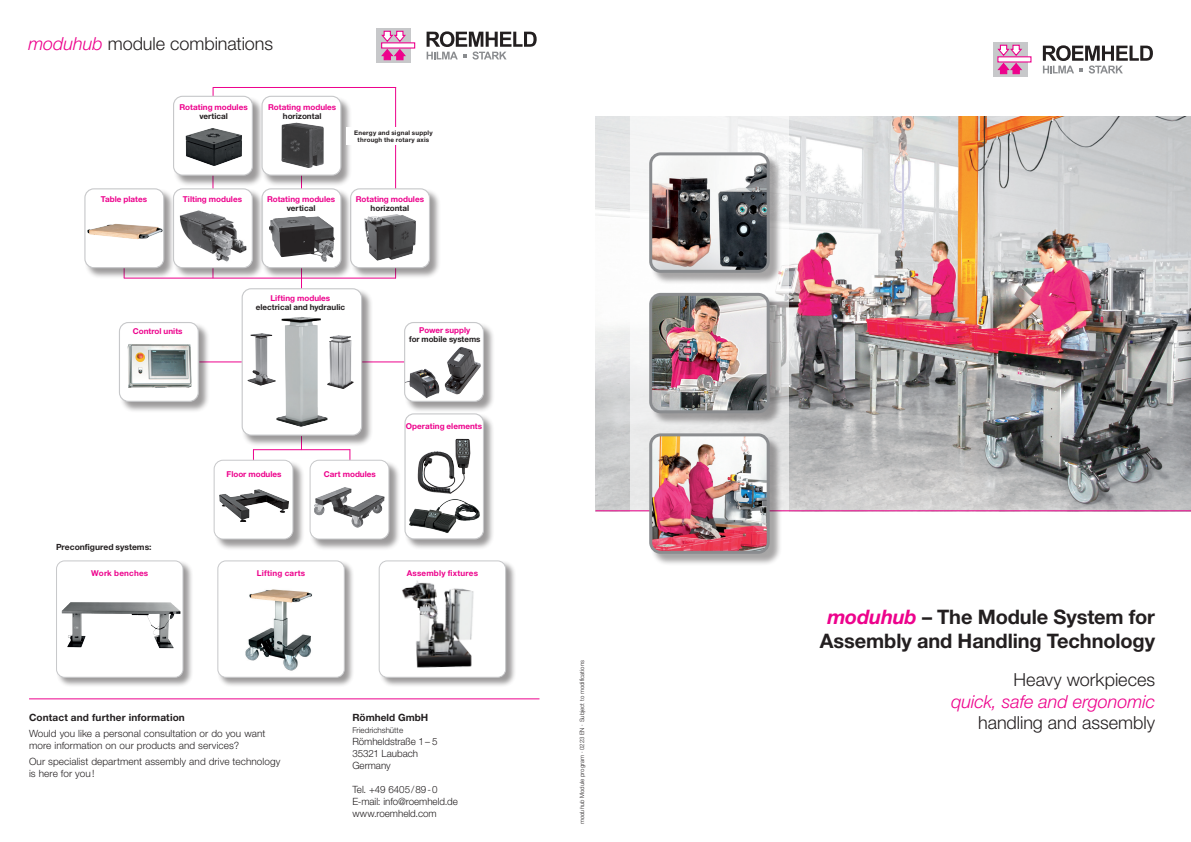
<style>
.page{position:relative;width:1191px;height:842px;background:#fff}
.page>*{position:absolute;margin:0;border:0;box-sizing:border-box;transform-origin:0 0}
.t1{font:700 20px/24px "Helvetica Neue LT Pro";letter-spacing:-.005em;color:#231f20;text-align:center}
.t2{font:300 18px "Helvetica Neue LT Pro";letter-spacing:-.005em;color:#231f20}
.t3{font:italic 300 18px "Helvetica Neue LT Pro";color:#ed028c}
.t4{font:300 10px/12px "Helvetica Neue LT Pro";letter-spacing:.005em;color:#231f20}
.t5{font:700 10px "Helvetica Neue LT Pro";letter-spacing:.015em;color:#231f20}
.t6{font:700 8.5px "Helvetica Neue LT Pro";color:#231f20}
.t7{font:700 8.1px "Helvetica Neue LT Pro";letter-spacing:.005em;color:#ed028c}
.t8{font:700 8.1px "Helvetica Neue LT Pro";color:#231f20}
.t9{font:700 8.1px "Helvetica Neue LT Pro";letter-spacing:.025em;color:#ed028c}
.t10{font:300 8px "Helvetica Neue LT Pro";color:#231f20}
.t11{font:700 6.3px/7.2px "Helvetica Neue LT Pro";letter-spacing:.03em;color:#231f20;text-align:center}
.t12{font:300 6px "Helvetica Neue LT Pro";color:#231f20}
.s1{font-style:italic;color:#ed028c}
.s2{font-style:italic}
</style>
<div class="page">
<img style="left:595px;top:116px;width:596px;height:394px">
<div style="left:630px;top:0;width:158px;height:842px;background:#fff"></div>
<hr style="left:595px;top:510px;width:596px;height:1px;background:#ed028c">
<div style="left:993px;top:42px;width:34px;height:35px;background:#c7c8ca"></div>
<div style="left:997px;top:56px;width:34px;height:7px;background:#fff;border:1px solid #ed028c"></div>
<svg style="left:997px;top:44px;width:26px;height:31px"></svg>
<svg style="left:1042px;top:45px;width:111px;height:29px"></svg>
<div style="left:650px;top:154px;width:132px;height:412px;background:#231f20;opacity:.4"></div>
<img style="left:650px;top:294px;width:118px;height:118px">
<div style="left:649px;top:293px;width:120px;height:120px;border:3px solid #8a8c8f;border-radius:10px"></div>
<img style="left:650px;top:435px;width:118px;height:117px">
<div style="left:649px;top:433px;width:120px;height:121px;border:3px solid #8a8c8f;border-radius:10px"></div>
<img style="left:650px;top:154px;width:118px;height:117px">
<div style="left:649px;top:152px;width:120px;height:121px;border:3px solid #8a8c8f;border-radius:10px"></div>
<hr style="left:29px;top:698px;width:510px;height:1px;background:#ed028c">
<div style="left:376px;top:28px;width:35px;height:35px;background:#c7c8ca"></div>
<svg style="left:381px;top:42px;width:34px;height:7px"></svg>
<svg style="left:381px;top:30px;width:26px;height:31px"></svg>
<svg style="left:426px;top:31px;width:110px;height:29px"></svg>
<hr style="left:213px;top:87px;width:183px;height:1px;background:#ed028c">
<hr style="left:212px;top:175px;width:1px;height:103px;background:#ed028c">
<hr style="left:301px;top:258px;width:1px;height:32px;background:#ed028c">
<hr style="left:395px;top:87px;width:1px;height:191px;background:#ed028c">
<hr style="left:362px;top:361px;width:54px;height:1px;background:#ed028c">
<hr style="left:200px;top:361px;width:42px;height:1px;background:#ed028c">
<div style="left:242px;top:288px;width:131px;height:159px;background:#231f20;opacity:.45"></div>
<div style="left:242px;top:289px;width:119px;height:146px;background:#fff;border-radius:9px"></div>
<div style="left:242px;top:288px;width:120px;height:148px;border:1px solid #c7c8ca;border-radius:9px"></div>
<div style="left:119px;top:322px;width:91px;height:91px;background:#231f20;opacity:.45"></div>
<div style="left:119px;top:322px;width:79px;height:79px;background:#fff;border-radius:9px"></div>
<img style="left:127px;top:344px;width:65px;height:44px">
<div style="left:119px;top:322px;width:80px;height:80px;border:1px solid #c7c8ca;border-radius:9px"></div>
<img style="left:276px;top:317px;width:51px;height:110px">
<img style="left:325px;top:335px;width:29px;height:54px">
<img style="left:248px;top:333px;width:28px;height:53px">
<div style="left:85px;top:188px;width:90px;height:91px;background:#231f20;opacity:.45"></div>
<div style="left:85px;top:189px;width:79px;height:79px;background:#fff;border-radius:9px"></div>
<div style="left:84px;top:188px;width:80px;height:80px;border:1px solid #c7c8ca;border-radius:9px"></div>
<div style="left:173px;top:96px;width:91px;height:91px;background:#231f20;opacity:.45"></div>
<div style="left:174px;top:96px;width:78px;height:79px;background:#fff;border-radius:9px"></div>
<div style="left:173px;top:96px;width:80px;height:80px;border:1px solid #c7c8ca;border-radius:9px"></div>
<img style="left:185px;top:128px;width:57px;height:38px">
<div style="left:262px;top:96px;width:90px;height:91px;background:#231f20;opacity:.45"></div>
<div style="left:262px;top:96px;width:79px;height:79px;background:#fff;border-radius:9px"></div>
<div style="left:261px;top:96px;width:80px;height:80px;border:1px solid #c7c8ca;border-radius:9px"></div>
<img style="left:281px;top:122px;width:43px;height:45px">
<div style="left:350px;top:188px;width:91px;height:91px;background:#231f20;opacity:.45"></div>
<div style="left:351px;top:189px;width:78px;height:79px;background:#fff;border-radius:9px"></div>
<div style="left:350px;top:188px;width:80px;height:80px;border:1px solid #c7c8ca;border-radius:9px"></div>
<img style="left:364px;top:214px;width:52px;height:47px">
<div style="left:262px;top:188px;width:90px;height:91px;background:#231f20;opacity:.45"></div>
<div style="left:262px;top:189px;width:79px;height:79px;background:#fff;border-radius:9px"></div>
<div style="left:261px;top:188px;width:80px;height:80px;border:1px solid #c7c8ca;border-radius:9px"></div>
<img style="left:269px;top:216px;width:66px;height:46px">
<div style="left:173px;top:188px;width:91px;height:91px;background:#231f20;opacity:.45"></div>
<div style="left:173px;top:189px;width:79px;height:79px;background:#fff;border-radius:9px"></div>
<div style="left:173px;top:188px;width:80px;height:80px;border:1px solid #c7c8ca;border-radius:9px"></div>
<div style="left:404px;top:322px;width:91px;height:91px;background:#231f20;opacity:.45"></div>
<div style="left:404px;top:322px;width:79px;height:79px;background:#fff;border-radius:9px"></div>
<img style="left:404px;top:347px;width:79px;height:53px">
<div style="left:404px;top:322px;width:80px;height:80px;border:1px solid #c7c8ca;border-radius:9px"></div>
<div style="left:404px;top:413px;width:91px;height:138px;background:#231f20;opacity:.45"></div>
<div style="left:405px;top:414px;width:78px;height:125px;background:#fff;border-radius:9px"></div>
<div style="left:404px;top:413px;width:80px;height:126px;border:1px solid #c7c8ca;border-radius:9px"></div>
<img style="left:409px;top:499px;width:71px;height:34px">
<hr style="left:253px;top:449px;width:97px;height:1px;background:#ed028c">
<div style="left:310px;top:460px;width:90px;height:91px;background:#231f20;opacity:.45"></div>
<div style="left:310px;top:460px;width:79px;height:79px;background:#fff;border-radius:9px"></div>
<div style="left:309px;top:460px;width:80px;height:79px;border:1px solid #c7c8ca;border-radius:9px"></div>
<img style="left:315px;top:487px;width:69px;height:41px">
<div style="left:214px;top:460px;width:90px;height:91px;background:#231f20;opacity:.45"></div>
<div style="left:214px;top:460px;width:79px;height:79px;background:#fff;border-radius:9px"></div>
<div style="left:214px;top:460px;width:79px;height:79px;border:1px solid #c7c8ca;border-radius:9px"></div>
<img style="left:219px;top:489px;width:70px;height:33px">
<img style="left:87px;top:216px;width:76px;height:31px">
<div style="left:56px;top:560px;width:138px;height:128px;background:#231f20;opacity:.45"></div>
<div style="left:57px;top:561px;width:126px;height:116px;background:#fff;border-radius:8px"></div>
<img style="left:59px;top:602px;width:124px;height:75px">
<div style="left:56px;top:560px;width:127px;height:118px;border:1px solid #c7c8ca;border-radius:8px"></div>
<div style="left:217px;top:560px;width:138px;height:128px;background:#231f20;opacity:.45"></div>
<div style="left:218px;top:561px;width:126px;height:116px;background:#fff;border-radius:8px"></div>
<img style="left:219px;top:589px;width:93px;height:84px">
<div style="left:217px;top:560px;width:128px;height:118px;border:1px solid #c7c8ca;border-radius:8px"></div>
<div style="left:378px;top:560px;width:138px;height:128px;background:#231f20;opacity:.45"></div>
<div style="left:379px;top:561px;width:126px;height:116px;background:#fff;border-radius:8px"></div>
<img style="left:402px;top:581px;width:72px;height:87px">
<div style="left:379px;top:560px;width:127px;height:118px;border:1px solid #c7c8ca;border-radius:8px"></div>
<img style="left:417px;top:438px;width:54px;height:56px">
<img style="left:179px;top:210px;width:68px;height:52px">
<div style="left:346px;top:127px;width:94px;height:18px;background:#fff"></div>
<h2 class="t2" style="left:28px;top:32px;width:246px"><span class="s1">moduhub</span> module combinations</h2>
<p class="t7" style="left:101px;top:194px;width:48px">Table plates</p>
<p class="t7" style="left:179px;top:102px;width:70px">Rotating modules</p>
<p class="t8" style="left:199px;top:111px;width:30px">vertical</p>
<p class="t7" style="left:268px;top:102px;width:70px">Rotating modules</p>
<p class="t8" style="left:283px;top:111px;width:40px">horizontal</p>
<p class="t11" style="left:354px;top:129px;width:80px">Energy and signal supply through the rotary axis</p>
<p class="t7" style="left:183px;top:194px;width:61px">Tilting modules</p>
<p class="t7" style="left:267px;top:194px;width:70px">Rotating modules</p>
<p class="t8" style="left:287px;top:203px;width:30px">vertical</p>
<p class="t7" style="left:356px;top:194px;width:70px">Rotating modules</p>
<p class="t8" style="left:371px;top:203px;width:40px">horizontal</p>
<p class="t7" style="left:133px;top:326px;width:51px">Control units</p>
<p class="t7" style="left:270px;top:293px;width:61px">Lifting modules</p>
<p class="t8" style="left:256px;top:302px;width:91px">electrical and hydraulic</p>
<p class="t7" style="left:419px;top:325px;width:52px">Power supply</p>
<p class="t8" style="left:409px;top:334px;width:73px">for mobile systems</p>
<p class="t7" style="left:406px;top:421px;width:78px">Operating elements</p>
<p class="t6" style="left:56px;top:542px;width:97px">Preconfigured systems:</p>
<p class="t7" style="left:227px;top:469px;width:57px">Floor modules</p>
<p class="t7" style="left:324px;top:469px;width:53px">Cart modules</p>
<p class="t7" style="left:91px;top:568px;width:58px">Work benches</p>
<p class="t9" style="left:257px;top:568px;width:50px">Lifting carts</p>
<p class="t9" style="left:407px;top:568px;width:73px">Assembly fixtures</p>
<p class="t5" style="left:29px;top:711px;width:157px">Contact and further information</p>
<p class="t4" style="left:29px;top:727px;width:238px">Would you like a personal consultation or do you want more information on our products and services?</p>
<p class="t4" style="left:29px;top:755px;width:253px">Our specialist department assembly and drive technology is here for you!</p>
<p class="t5" style="left:352px;top:711px;width:77px">Römheld GmbH</p>
<p class="t10" style="left:352px;top:725px;width:52px">Friedrichshütte</p>
<p class="t4" style="left:352px;top:735px;width:87px">Römheldstraße 1– 5<br>35321 Laubach<br>Germany</p>
<p class="t4" style="left:352px;top:783px;width:107px">Tel. +49 6405/89-0<br>E-mail: info@roemheld.de www.roemheld.com</p>
<p class="t12" style="left:578px;top:824px;width:166px;rotate:-90deg"><span class="s2">moduhub</span> Module program · 0223 EN · Subject to modifications</p>
<h1 class="t1" style="left:820px;top:604px;width:337px"><span class="s1">moduhub</span> – The Module System for<br>Assembly and Handling Technology</h1>
<h2 class="t2" style="left:1013px;top:669px;width:143px">Heavy workpieces</h2>
<h2 class="t3" style="left:951px;top:690px;width:205px">quick, safe and ergonomic</h2>
<h2 class="t2" style="left:978px;top:712px;width:178px">handling and assembly</h2>
</div>
